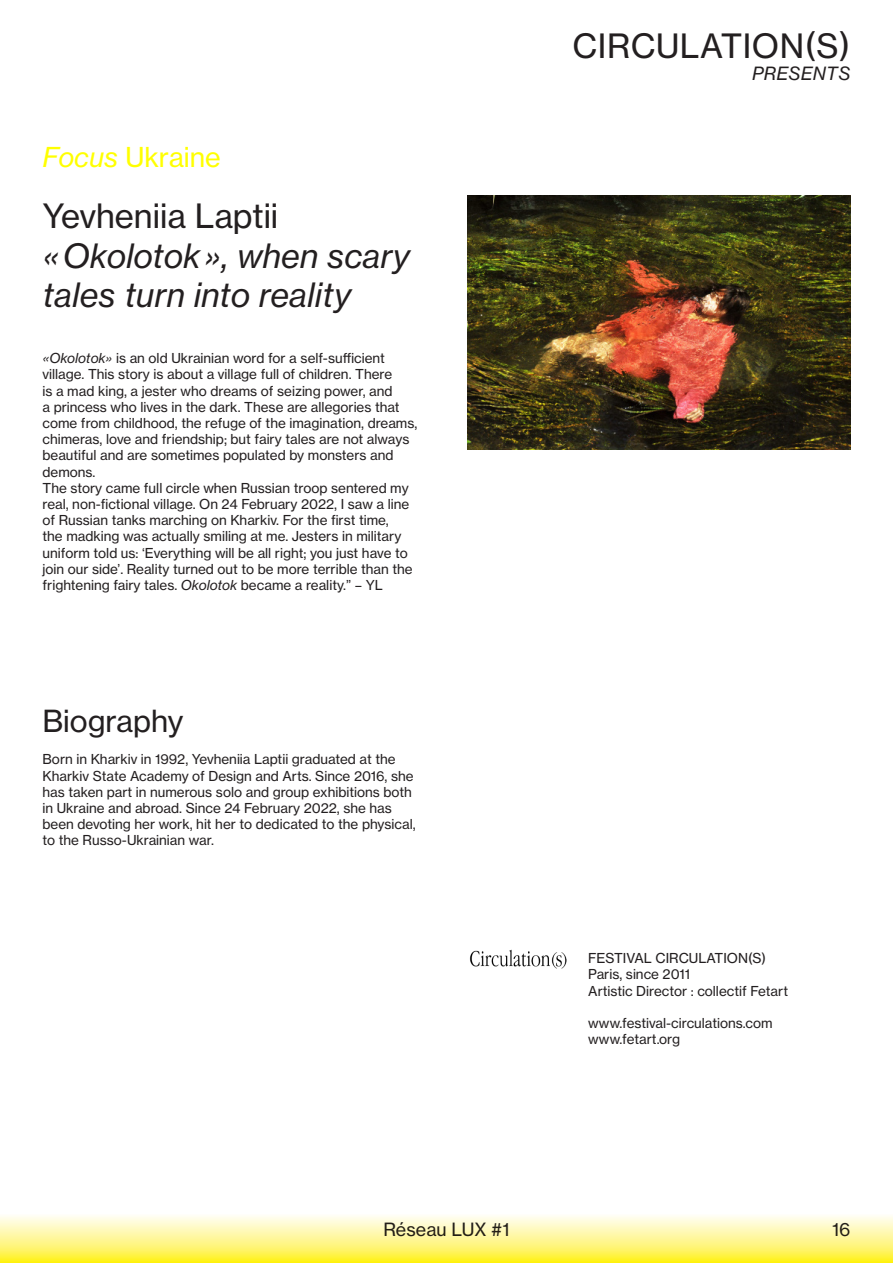
<style>
.page{position:relative;width:893px;height:1263px;background:#fff}
.page>*{position:absolute;margin:0;border:0;box-sizing:border-box;transform-origin:0 0}
.t1{font:italic 33px/39.6px "Neue Haas Grot Text 56";color:#231f20}
.t2{font:33px "Neue Haas Grot Text 55 Roman";color:#231f20}
.t3{font:30px "Neue Haas Grot Text 55 Roman";color:#231f20}
.t4{font:27px "Neue Haas Grot Text 55 Roman";color:#ff0}
.t5{font:18px "Neue Haas Grot Text 55 Roman";color:#231f20}
.t6{font:italic 18px "Neue Haas Grot Text 56";letter-spacing:.015em;color:#231f20}
.t7{font:13.5px/16.2px "Neue Haas Grot Text 55 Roman";color:#231f20}
.s1{font-family:"Neue Haas Grot Text 56";font-style:italic}
</style>
<div class="page">
<img style="left:468px;top:196px;width:382px;height:254px">
<svg style="left:0;top:1216px;width:893px;height:47px;background:#fff68e"></svg>
<img style="left:470px;top:950px;width:97px;height:18px">
<p class="t4" style="left:43px;top:141px;width:180px"><span class="s1">Focus</span> Ukraine</p>
<p class="t2" style="left:43px;top:196px;width:237px">Yevheniia Laptii</p>
<p class="t1" style="left:43px;top:236px;width:369px">« Okolotok », when scary tales turn into reality</p>
<p class="t7" style="left:43px;top:350px;width:376px"><span class="s1">«Okolotok»</span> is an old Ukrainian word for a self-sufficient village. This story is about a village full of children. There<br>is a mad king, a jester who dreams of seizing power, and<br>a princess who lives in the dark. These are allegories that come from childhood, the refuge of the imagination, dreams, chimeras, love and friendship; but fairy tales are not always beautiful and are sometimes populated by monsters and demons.</p>
<p class="t7" style="left:43px;top:480px;width:372px">The story came full circle when Russian troop sentered my real, non-fictional village. On 24 February 2022, I saw a line of Russian tanks marching on Kharkiv. For the first time,<br>the madking was actually smiling at me. Jesters in military uniform told us: ‘Everything will be all right; you just have to join our side’. Reality turned out to be more terrible than the frightening fairy tales. <span class="s1">Okolotok</span> became a reality.” – YL</p>
<p class="t3" style="left:43px;top:703px;width:142px">Biography</p>
<p class="t7" style="left:43px;top:751px;width:375px">Born in Kharkiv in 1992, Yevheniia Laptii graduated at the Kharkiv State Academy of Design and Arts. Since 2016, she has taken part in numerous solo and group exhibitions both in Ukraine and abroad. Since 24 February 2022, she has been devoting her work, hit her to dedicated to the physical, to the Russo-Ukrainian war.</p>
<p class="t2" style="left:572px;top:26px;width:279px">CIRCULATION(S)</p>
<p class="t6" style="left:752px;top:62px;width:100px">PRESENTS</p>
<p class="t7" style="left:588px;top:950px;width:179px">FESTIVAL CIRCULATION(S)</p>
<p class="t7" style="left:588px;top:966px;width:103px">Paris, since 2011</p>
<p class="t7" style="left:588px;top:982px;width:201px">Artistic Director : collectif Fetart</p>
<p class="t7" style="left:588px;top:1015px;width:186px">www.festival-circulations.com</p>
<p class="t7" style="left:588px;top:1031px;width:93px">www.fetart.org</p>
<h3 class="t5" style="left:383px;top:1219px;width:128px">Réseau LUX #1</h3>
<h3 class="t5" style="left:832px;top:1219px;width:20px">16</h3>
</div>
